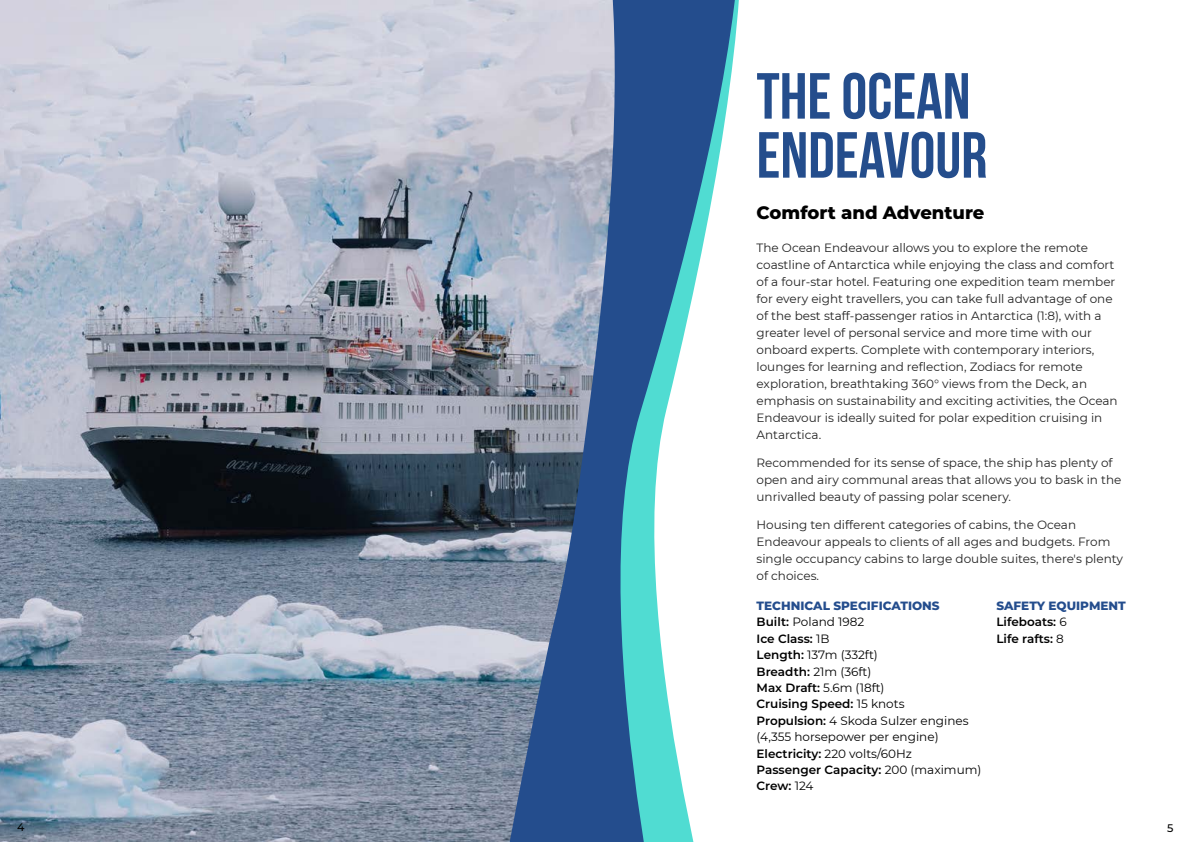
<style>
.page{position:relative;width:1191px;height:842px;background:#fff}
.page>*{position:absolute;margin:0;border:0;box-sizing:border-box;transform-origin:0 0}
.t1{font:700 65px/59px "Bebas Neue";color:#244d8c}
.t2{font:800 18px "Montserrat";color:#000}
.t3{font:12px/17px "Montserrat";color:#222}
.t4{font:12px/16.4px "Montserrat";color:#000}
.t5{font:600 12px/16.4px "Montserrat";color:#000}
.t6{font:500 11px "Montserrat";color:#000}
.s1{font-weight:800;color:#244d8d}
.s2{font-weight:600}
.s3{font-weight:400}
</style>
<div class="page">
<img style="left:0;top:0;width:407px;height:842px">
<svg style="left:407px;top:0;width:332px;height:842px"></svg>
<h1 class="t1" style="left:756px;top:66px;width:232px">THE OCEAN<br>ENDEAVOUR</h1>
<h2 class="t2" style="left:756px;top:200px;width:229px">Comfort and Adventure</h2>
<p class="t3" style="left:756px;top:239px;width:363px">The Ocean Endeavour allows you to explore the remote coastline of Antarctica while enjoying the class and comfort of a four-star hotel. Featuring one expedition team member for every eight travellers, you can take full advantage of one of the best staff-passenger ratios in Antarctica (1:8), with a greater level of personal service and more time with our onboard experts. Complete with contemporary interiors, lounges for learning and reflection, Zodiacs for remote exploration, breathtaking 360° views from the Deck, an emphasis on sustainability and exciting activities, the Ocean Endeavour is ideally suited for polar expedition cruising in Antarctica.</p>
<p class="t3" style="left:756px;top:454px;width:366px">Recommended for its sense of space, the ship has plenty of open and airy communal areas that allows you to bask in the unrivalled beauty of passing polar scenery.</p>
<p class="t3" style="left:756px;top:516px;width:368px">Housing ten different categories of cabins, the Ocean Endeavour appeals to clients of all ages and budgets. From single occupancy cabins to large double suites, there's plenty of choices.</p>
<p class="t4" style="left:756px;top:597px;width:226px"><span class="s1">TECHNICAL SPECIFICATIONS<br></span><span class="s2">Built:</span> Poland 1982<br><span class="s2">Ice Class:</span> 1B<br><span class="s2">Length:</span> 137m (332ft)<br><span class="s2">Breadth:</span> 21m (36ft)<br><span class="s2">Max Draft:</span> 5.6m (18ft)<br><span class="s2">Cruising Speed:</span> 15 knots<br><span class="s2">Propulsion:</span> 4 Skoda Sulzer engines (4,355 horsepower per engine)<br><span class="s2">Electricity:</span> 220 volts/60Hz<br><span class="s2">Passenger Capacity:</span> 200 (maximum)<br><span class="s2">Crew:</span> 124</p>
<p class="t5" style="left:996px;top:597px;width:131px"><span class="s1">SAFETY EQUIPMENT<br></span>Lifeboats: <span class="s3">6<br></span>Life rafts: <span class="s3">8</span></p>
<p class="t6" style="left:17px;top:819px;width:9px">4</p>
<p class="t6" style="left:1167px;top:820px;width:8px">5</p>
</div>
